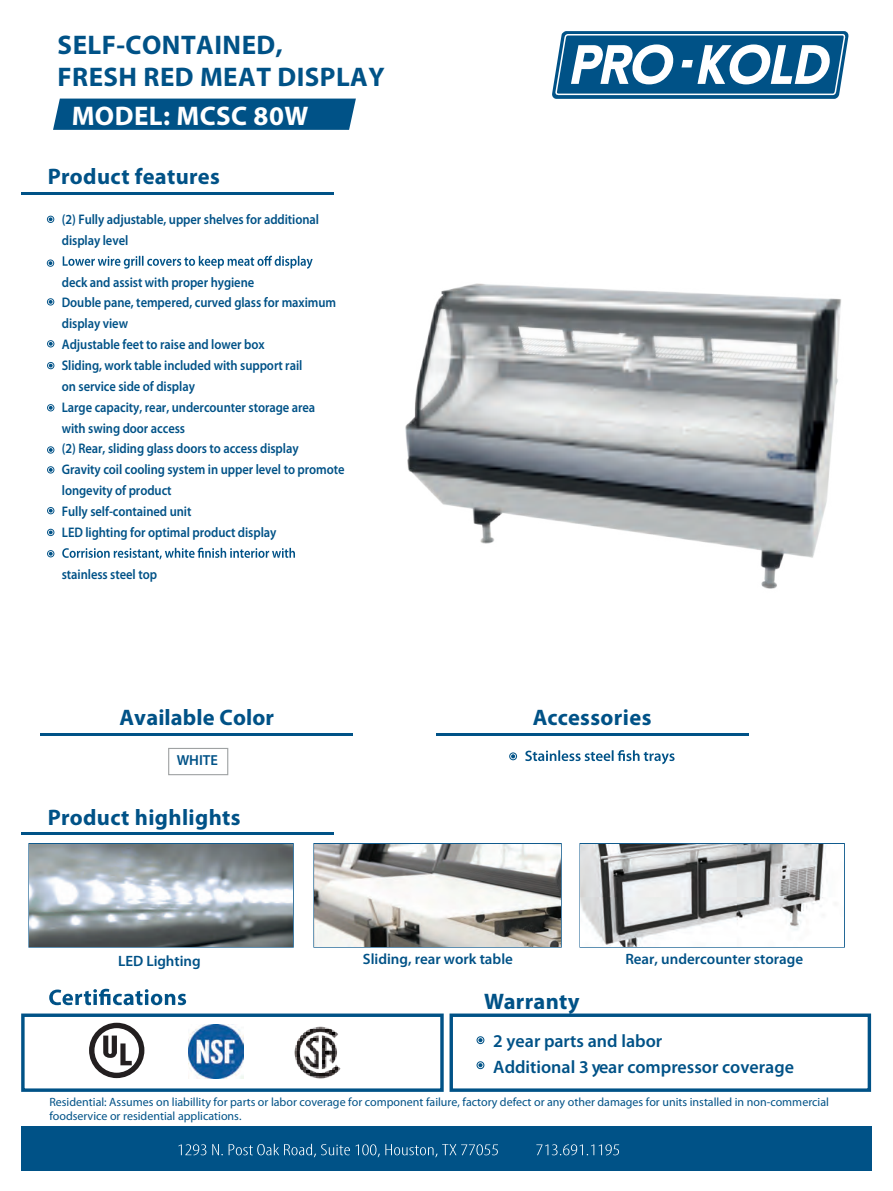
<style>
.page{position:relative;width:893px;height:1191px;background:#fff}
.page>*{position:absolute;margin:0;border:0;box-sizing:border-box;transform-origin:0 0}
.t1{font:700 27px/32.4px "Myriad Pro";letter-spacing:.015em;color:#005287}
.t2{font:700 27px "Myriad Pro";letter-spacing:.015em;color:#fff}
.t3{font:700 22.5px "Myriad Pro";letter-spacing:.015em;color:#005287}
.t4{font:600 18px/25.5px "Myriad Pro";color:#005287}
.t5{font:600 15px "Myriad Pro";color:#005287}
.t6{font:600 14.55px "Myriad Pro";letter-spacing:-.005em;color:#005287}
.t7{font:600 13.95px/20.9px "Myriad Pro";letter-spacing:-.005em;color:#005287;scale:.9 1}
.t8{font:12px/14.4px "Myriad Pro";color:#005287}
</style>
<div class="page">
<svg style="left:552px;top:31px;width:297px;height:68px"></svg>
<div style="left:21px;top:1126px;width:850px;height:45px;background:#005287"></div>
<svg style="left:178px;top:1143px;width:441px;height:14px"></svg>
<div style="left:53px;top:99px;width:303px;height:31px;background:#005287"></div>
<div style="left:21px;top:1013px;width:423px;height:78px;border:3px solid #005287"></div>
<svg style="left:47px;top:216px;width:7px;height:7px"></svg>
<svg style="left:476px;top:1036px;width:8px;height:8px"></svg>
<svg style="left:476px;top:1061px;width:8px;height:8px"></svg>
<svg style="left:525px;top:750px;width:150px;height:14px"></svg>
<svg style="left:509px;top:752px;width:8px;height:8px"></svg>
<svg style="left:49px;top:988px;width:137px;height:17px"></svg>
<div style="left:449px;top:1013px;width:422px;height:78px;border:3px solid #005287"></div>
<svg style="left:47px;top:259px;width:7px;height:8px"></svg>
<svg style="left:47px;top:340px;width:7px;height:7px"></svg>
<svg style="left:47px;top:362px;width:7px;height:7px"></svg>
<svg style="left:47px;top:404px;width:7px;height:7px"></svg>
<svg style="left:47px;top:446px;width:7px;height:7px"></svg>
<svg style="left:47px;top:466px;width:7px;height:7px"></svg>
<svg style="left:47px;top:507px;width:7px;height:7px"></svg>
<svg style="left:47px;top:529px;width:7px;height:7px"></svg>
<svg style="left:47px;top:550px;width:7px;height:7px"></svg>
<svg style="left:47px;top:298px;width:7px;height:7px"></svg>
<hr style="left:436px;top:733px;width:312px;height:2px;background:#005287">
<hr style="left:21px;top:192px;width:312px;height:3px;background:#005287">
<hr style="left:21px;top:832px;width:312px;height:2px;background:#005287">
<hr style="left:41px;top:734px;width:312px;height:2px;background:#005287">
<div style="left:28px;top:843px;width:266px;height:104px;border:2px solid #0c588c"></div>
<svg style="left:63px;top:256px;width:250px;height:13px"></svg>
<svg style="left:62px;top:547px;width:233px;height:12px"></svg>
<div style="left:168px;top:748px;width:60px;height:27px;border:1px solid #9fa2a3"></div>
<svg style="left:30px;top:844px;width:262px;height:102px;background:#969ea2"></svg>
<img style="left:405px;top:283px;width:436px;height:306px">
<div style="left:89px;top:1022px;width:55px;height:56px;background:#231f20;border-radius:50%"></div>
<svg style="left:93px;top:1026px;width:47px;height:48px"></svg>
<svg style="left:103px;top:1035px;width:29px;height:30px"></svg>
<img style="left:189px;top:1024px;width:54px;height:54px">
<img style="left:294px;top:1026px;width:47px;height:53px">
<svg style="left:314px;top:843px;width:530px;height:104px"></svg>
<h1 class="t1" style="left:58px;top:29px;width:329px">SELF-CONTAINED,<br>FRESH RED MEAT DISPLAY</h1>
<h1 class="t2" style="left:72px;top:100px;width:238px">MODEL: MCSC 80W</h1>
<h2 class="t3" style="left:48px;top:164px;width:174px">Product features</h2>
<p class="t7" style="left:62px;top:208px;width:287px">(2) Fully adjustable, upper shelves for additional display level</p>
<p class="t7" style="left:62px;top:271px;width:316px">deck and assist with proper hygiene<br>Double pane, tempered, curved glass for maximum display view<br>Adjustable feet to raise and lower box<br>Sliding, work table included with support rail<br>on service side of display<br>Large capacity, rear, undercounter storage area<br>with swing door access<br>(2) Rear, sliding glass doors to access display<br>Gravity coil cooling system in upper level to promote longevity of product<br>Fully self-contained unit<br>LED lighting for optimal product display</p>
<p class="t7" style="left:62px;top:563px;width:107px">stainless steel top</p>
<h2 class="t3" style="left:119px;top:704px;width:156px">Available Color</h2>
<p class="t6" style="left:177px;top:751px;width:43px">WHITE</p>
<h2 class="t3" style="left:48px;top:804px;width:194px">Product highlights</h2>
<p class="t5" style="left:118px;top:951px;width:84px">LED Lighting</p>
<h2 class="t3" style="left:533px;top:704px;width:120px">Accessories</h2>
<p class="t5" style="left:363px;top:949px;width:152px">Sliding, rear work table</p>
<p class="t5" style="left:625px;top:949px;width:179px">Rear, undercounter storage</p>
<h2 class="t3" style="left:484px;top:988px;width:97px">Warranty</h2>
<p class="t4" style="left:493px;top:1027px;width:302px">2 year parts and labor<br>Additional 3 year compressor coverage</p>
<p class="t8" style="left:49px;top:1094px;width:781px">Residential: Assumes on liabillity for parts or labor coverage for component failure, factory defect or any other damages for units installed in non-commercial foodservice or residential applications.</p>
</div>
